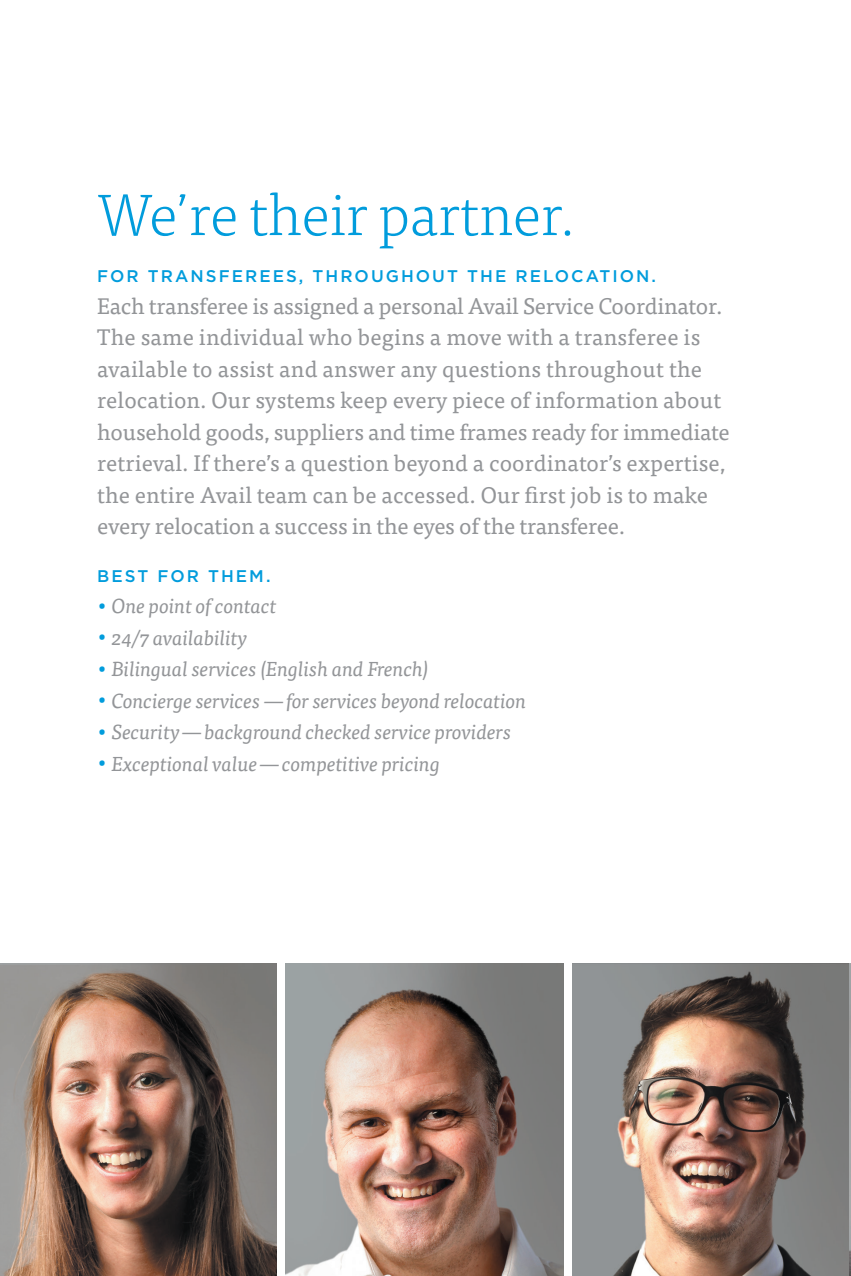
<style>
.page{position:relative;width:851px;height:1276px;background:#fff}
.page>*{position:absolute;margin:0;border:0;box-sizing:border-box;transform-origin:0 0}
.t1{font:300 58.5px "Tisa Pro";letter-spacing:-.01em;color:#019cdc}
.t2{font:22.5px/31.5px "Tisa Pro";letter-spacing:.005em;color:#939598}
.t3{font:italic 20.25px "Tisa Pro";letter-spacing:-.01em;color:#939598}
.t4{font:500 16.88px "Gotham";letter-spacing:.12em;color:#019cdc}
.s1{color:#019cdc}
</style>
<div class="page">
<img style="left:0;top:963px;width:276px;height:313px">
<img style="left:285px;top:963px;width:278px;height:313px">
<img style="left:572px;top:963px;width:278px;height:313px">
<h1 class="t1" style="left:97px;top:174px;width:479px">We’re their partner.</h1>
<p class="t4" style="left:97px;top:265px;width:560px">FOR TRANSFEREES, THROUGHOUT THE RELOCATION.</p>
<p class="t2" style="left:97px;top:289px;width:633px">Each transferee is assigned a personal Avail Service Coordinator.<br>The same individual who begins a move with a transferee is available to assist and answer any questions throughout the relocation. Our systems keep every piece of information about household goods, suppliers and time frames ready for immediate retrieval. If there’s a question beyond a coordinator’s expertise, the entire Avail team can be accessed. Our first job is to make every relocation a success in the eyes of the transferee.</p>
<p class="t4" style="left:97px;top:565px;width:175px">BEST FOR THEM.</p>
<p class="t3" style="left:97px;top:591px;width:181px"><span class="s1">•</span> One point of contact</p>
<p class="t3" style="left:97px;top:623px;width:152px"><span class="s1">•</span> 24/7 availability</p>
<p class="t3" style="left:97px;top:654px;width:333px"><span class="s1">•</span> Bilingual services (English and French)</p>
<p class="t3" style="left:97px;top:686px;width:431px"><span class="s1">•</span> Concierge services —for services beyond relocation</p>
<p class="t3" style="left:97px;top:717px;width:415px"><span class="s1">•</span> Security—background checked service providers</p>
<p class="t3" style="left:97px;top:749px;width:344px"><span class="s1">•</span> Exceptional value—competitive pricing</p>
</div>
